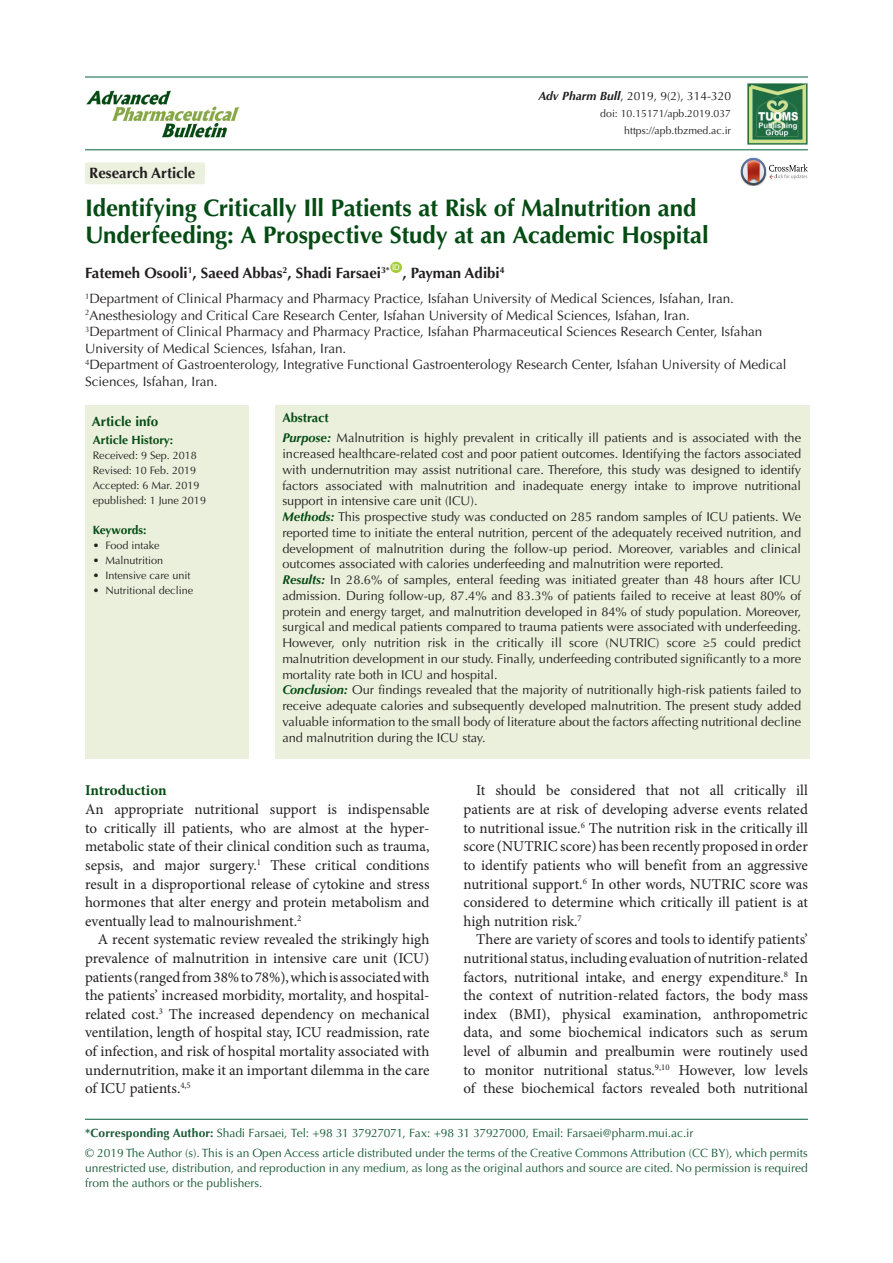
<style>
.page{position:relative;width:893px;height:1263px;background:#fff}
.page>*{position:absolute;margin:0;border:0;box-sizing:border-box;transform-origin:0 0}
.t1{font:700 24px/27px "Optima LT Std";letter-spacing:-.01em;color:#054b14}
.t2{font:15px/18.6px "Minion Pro";color:#231f20;text-align:justify}
.t3{font:700 15px "Optima LT Std";color:#231f20}
.t4{font:700 15px "Minion Pro";letter-spacing:-.005em;color:#064b14}
.t5{font:13.5px "Optima LT Std";color:#231f20}
.t6{font:700 13.5px "Optima LT Std";color:#054b14}
.t7{font:12.75px/15.8px "Optima LT Std";color:#231f20;text-align:justify}
.t8{font:700 12.75px "Optima LT Std";color:#054b14}
.corresponding{font:12px/15px "Optima LT Std";color:#195a37;text-align:justify}
.t9{font:12px "Optima LT Std";color:#231f20}
.t10{font:700 12px "Optima LT Std";color:#054b14}
.t11{font:700 12px "Optima LT Std";letter-spacing:-.02em;color:#054b14}
.t12{font:10.8px "Optima LT Std";color:#231f20}
.t13{font:10.5px "Optima LT Std";color:#231f20}
.t14{font:7.8px "Arial";color:#fff}
.s1{font-weight:700;font-style:italic}
.s2{font-weight:700;font-style:italic;color:#054b14}
.s3{font-weight:700}
</style>
<div class="page">
<hr style="left:85px;top:149px;width:723px;height:1px;background:#1e7252">
<hr style="left:85px;top:76px;width:723px;height:2px;background:#1e7252">
<div style="left:390px;top:262px;width:12px;height:11px;background:#a6ce39;border-radius:50%"></div>
<div style="left:85px;top:162px;width:120px;height:22px;background:#ebf1de;border-radius:2px"></div>
<div style="left:85px;top:405px;width:163px;height:353px;background:#ebf0dc"></div>
<div style="left:275px;top:405px;width:535px;height:353px;background:#ebf0dc"></div>
<svg style="left:741px;top:158px;width:67px;height:27px"></svg>
<img style="left:748px;top:84px;width:60px;height:61px">
<hr style="left:85px;top:1119px;width:723px;height:1px;background:#1e7252">
<img style="left:86px;top:90px;width:154px;height:48px">
<p class="t3" style="left:89px;top:164px;width:108px">Research Article</p>
<p class="t9" style="left:538px;top:89px;width:194px"><span class="s1">Adv Pharm Bull</span>, 2019, 9(2), 314-320</p>
<p class="t13" style="left:600px;top:108px;width:132px">doi: 10.15171/apb.2019.037</p>
<p class="t13" style="left:624px;top:125px;width:108px">https://apb.tbzmed.ac.ir</p>
<p class="t1" style="left:85px;top:195px;width:625px">Identifying Critically Ill Patients at Risk of Malnutrition and<br>Underfeeding: A Prospective Study at an Academic Hospital</p>
<p class="t3" style="left:85px;top:265px;width:306px">Fatemeh Osooli<sup>1</sup>, Saeed Abbas<sup>2</sup>, Shadi Farsaei<sup>3*</sup></p>
<p class="t14" style="left:392px;top:262px;width:9px">ID</p>
<p class="t3" style="left:402px;top:265px;width:104px">, Payman Adibi<sup>4</sup></p>
<p class="t5" style="left:85px;top:291px;width:650px"><sup>1</sup>Department of Clinical Pharmacy and Pharmacy Practice, Isfahan University of Medical Sciences, Isfahan, Iran.</p>
<p class="t5" style="left:85px;top:308px;width:606px"><sup>2</sup>Anesthesiology and Critical Care Research Center, Isfahan University of Medical Sciences, Isfahan, Iran.</p>
<p class="t5" style="left:85px;top:324px;width:679px"><sup>3</sup>Department of Clinical Pharmacy and Pharmacy Practice, Isfahan Pharmaceutical Sciences Research Center, Isfahan</p>
<p class="t5" style="left:85px;top:341px;width:263px">University of Medical Sciences, Isfahan, Iran.</p>
<p class="t5" style="left:85px;top:357px;width:703px"><sup>4</sup>Department of Gastroenterology, Integrative Functional Gastroenterology Research Center, Isfahan University of Medical</p>
<p class="t5" style="left:85px;top:374px;width:134px">Sciences, Isfahan, Iran.</p>
<p class="t6" style="left:92px;top:413px;width:68px">Article info</p>
<p class="t10" style="left:93px;top:433px;width:82px">Article History:</p>
<p class="t12" style="left:93px;top:449px;width:106px">Received: 9 Sep. 2018</p>
<p class="t12" style="left:93px;top:464px;width:105px">Revised: 10 Feb. 2019</p>
<p class="t12" style="left:93px;top:479px;width:108px">Accepted: 6 Mar. 2019</p>
<p class="t12" style="left:93px;top:494px;width:115px">epublished: 1 June 2019</p>
<p class="t11" style="left:93px;top:523px;width:55px">Keywords:</p>
<p class="t12" style="left:93px;top:539px;width:68px">• Food intake</p>
<p class="t12" style="left:93px;top:554px;width:72px">• Malnutrition</p>
<p class="t12" style="left:93px;top:569px;width:99px">• Intensive care unit</p>
<p class="t12" style="left:93px;top:584px;width:102px">• Nutritional decline</p>
<p class="t8" style="left:282px;top:411px;width:48px">Abstract</p>
<p class="t7" style="left:282px;top:430px;width:520px"><span class="s2">Purpose:</span> Malnutrition is highly prevalent in critically ill patients and is associated with the increased healthcare-related cost and poor patient outcomes. Identifying the factors associated with undernutrition may assist nutritional care. Therefore, this study was designed to identify factors associated with malnutrition and inadequate energy intake to improve nutritional support in intensive care unit (ICU).</p>
<p class="t7" style="left:282px;top:509px;width:520px"><span class="s2">Methods:</span> This prospective study was conducted on 285 random samples of ICU patients. We reported time to initiate the enteral nutrition, percent of the adequately received nutrition, and development of malnutrition during the follow-up period. Moreover, variables and clinical outcomes associated with calories underfeeding and malnutrition were reported.</p>
<p class="t7" style="left:282px;top:572px;width:520px"><span class="s2">Results:</span> In 28.6% of samples, enteral feeding was initiated greater than 48 hours after ICU admission. During follow-up, 87.4% and 83.3% of patients failed to receive at least 80% of protein and energy target, and malnutrition developed in 84% of study population. Moreover, surgical and medical patients compared to trauma patients were associated with underfeeding.<br>However, only nutrition risk in the critically ill score (NUTRIC) score ≥5 could predict malnutrition development in our study. Finally, underfeeding contributed significantly to a more mortality rate both in ICU and hospital.</p>
<p class="t7" style="left:282px;top:682px;width:520px"><span class="s2">Conclusion:</span> Our findings revealed that the majority of nutritionally high-risk patients failed to receive adequate calories and subsequently developed malnutrition. The present study added valuable information to the small body of literature about the factors affecting nutritional decline and malnutrition during the ICU stay.</p>
<p class="t2" style="left:463px;top:781px;width:346px;text-indent:13px">It should be considered that not all critically ill patients are at risk of developing adverse events related to nutritional issue.<sup>6</sup> The nutrition risk in the critically ill score (NUTRIC score) has been recently proposed in order to identify patients who will benefit from an aggressive nutritional support.<sup>6</sup> In other words, NUTRIC score was considered to determine which critically ill patient is at high nutrition risk.<sup>7</sup></p>
<p class="t2" style="left:463px;top:930px;width:346px;text-indent:13px">There are variety of scores and tools to identify patients’ nutritional status, including evaluation of nutrition-related factors, nutritional intake, and energy expenditure.<sup>8</sup> In the context of nutrition-related factors, the body mass index (BMI), physical examination, anthropometric data, and some biochemical indicators such as serum level of albumin and prealbumin were routinely used to monitor nutritional status.<sup>9,10</sup> However, low levels of these biochemical factors revealed both nutritional</p>
<p class="corresponding" style="left:85px;top:1126px;width:610px"><span class="s3">*Corresponding Author:</span> Shadi Farsaei, Tel: +98 31 37927071, Fax: +98 31 37927000, Email: Farsaei@pharm.mui.ac.ir</p>
<p class="corresponding" style="left:85px;top:1145px;width:724px">© 2019 The Author (s). This is an Open Access article distributed under the terms of the Creative Commons Attribution (CC BY), which permits unrestricted use, distribution, and reproduction in any medium, as long as the original authors and source are cited. No permission is required from the authors or the publishers.</p>
<p class="t4" style="left:85px;top:780px;width:83px">Introduction</p>
<p class="t2" style="left:85px;top:800px;width:346px">An appropriate nutritional support is indispensable to critically ill patients, who are almost at the hyper&shy;metabolic state of their clinical condition such as trauma, sepsis, and major surgery.<sup>1</sup> These critical conditions result in a disproportional release of cytokine and stress hormones that alter energy and protein metabolism and eventually lead to malnourishment.<sup>2</sup></p>
<p class="t2" style="left:85px;top:930px;width:346px;text-indent:13px">A recent systematic review revealed the strikingly high prevalence of malnutrition in intensive care unit (ICU) patients (ranged from 38% to 78%), which is associated with the patients’ increased morbidity, mortality, and hospital&shy;related cost.<sup>3</sup> The increased dependency on mechanical ventilation, length of hospital stay, ICU readmission, rate of infection, and risk of hospital mortality associated with undernutrition, make it an important dilemma in the care of ICU patients.<sup>4,5</sup></p>
</div>
